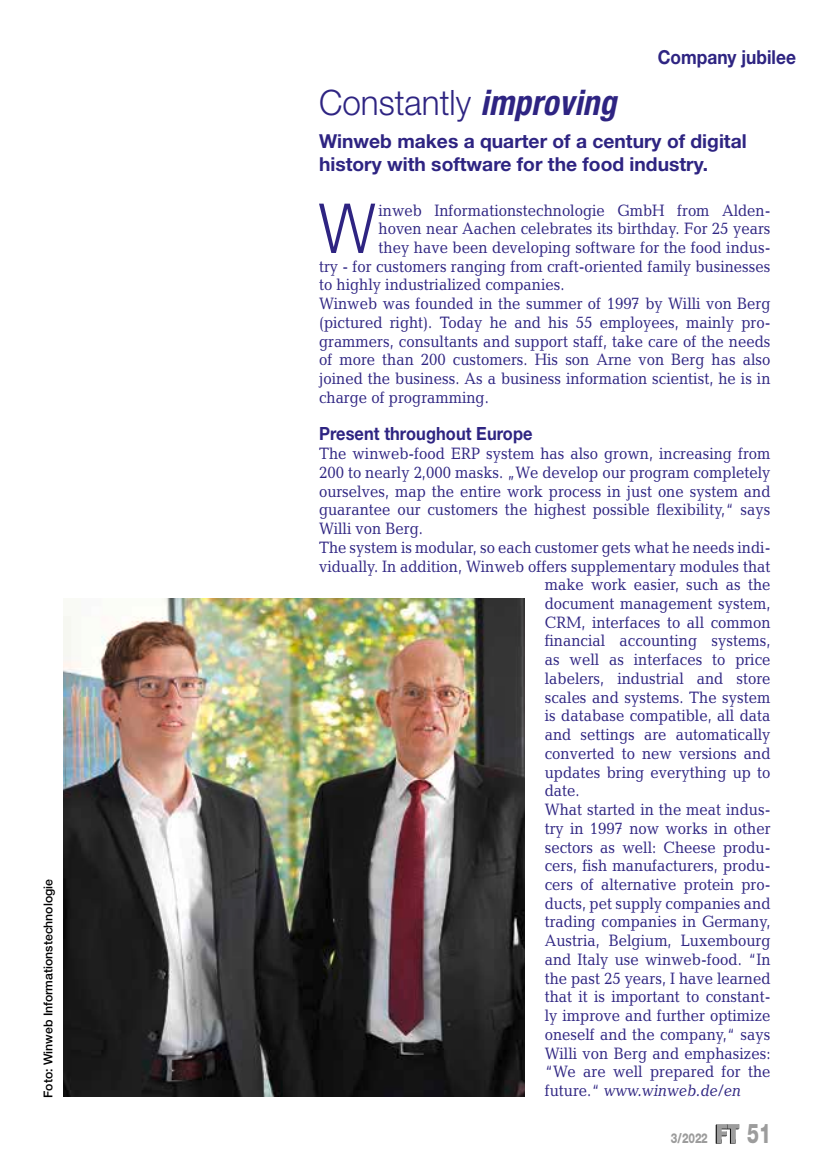
<style>
.page{position:relative;width:840px;height:1160px;background:#fff}
.page>*{position:absolute;margin:0;border:0;box-sizing:border-box;transform-origin:0 0}
._03_FT_Initial_Engli{font:300 69.12px "Helvetica Neue";color:#2e2482;scale:.9 1}
._00_Head1_E_Light_FT{font:300 35px "Helvetica Neue";color:#2e2482;scale:.95 1}
.t1{font:800 27.12px "Helvetica Neue";color:#9c9c9c;scale:.7 1}
._01_Vorspann_Engl__F{font:700 19.25px/22.8px "Helvetica Neue";color:#2e2482}
.Rubrik_dt_NEU_FT{font:700 19.25px "Helvetica Neue";color:#2e2482;scale:.9 1}
._01_Zwiti_E_FT{font:700 18.2px "Helvetica Neue";letter-spacing:.005em;color:#2e2482;scale:.9 1}
._03_FT_Englisch__FT{font:16.62px/18.7px "Candida";color:#2e2482;text-align:justify;scale:.9 1}
._03_FT_Initial_Engli-2{font:16.62px "Candida";color:#2e2482;scale:.9 1}
.t2{font:800 13.65px "Helvetica Neue";color:#9c9c9c;scale:.77 1}
._04_FOTO_FT{font:500 12.25px "Helvetica Neue";color:#000}
.s1{font-weight:700;font-style:italic;font-stretch:condensed}
.s2{font-style:italic}
</style>
<div class="page">
<img style="left:64px;top:598px;width:461px;height:497px">
<svg style="left:716px;top:1124px;width:23px;height:19px"></svg>
<p class="_04_FOTO_FT" style="left:41px;top:1097px;width:220px;rotate:-90deg">Foto: Winweb Informationstechnologie</p>
<p class="Rubrik_dt_NEU_FT" style="left:658px;top:45px;width:155px">Company jubilee</p>
<p class="_00_Head1_E_Light_FT" style="left:319px;top:82px;width:314px">Constantly <span class="s1">improving</span></p>
<p class="_01_Vorspann_Engl__F" style="left:319px;top:129px;width:429px">Winweb makes a quarter of a century of digital history with software for the food industry.</p>
<p class="_03_FT_Initial_Engli" style="left:319px;top:186px;width:64px">W</p>
<p class="_03_FT_Initial_Engli-2" style="left:378px;top:200px;width:437px">inweb Informationstechnologie GmbH from Alden-</p>
<p class="_03_FT_Initial_Engli-2" style="left:378px;top:219px;width:437px">hoven near Aachen celebrates its birthday. For 25 years</p>
<p class="_03_FT_Initial_Engli-2" style="left:378px;top:238px;width:437px">they have been developing software for the food indus-</p>
<p class="_03_FT_Initial_Engli-2" style="left:319px;top:256px;width:503px">try - for customers ranging from craft-oriented family businesses</p>
<p class="_03_FT_Initial_Engli-2" style="left:319px;top:275px;width:274px">to highly industrialized companies.</p>
<p class="_03_FT_Englisch__FT" style="left:319px;top:294px;width:503px">Winweb was founded in the summer of 1997 by Willi von Berg (pictured right). Today he and his 55 employees, mainly pro&shy;grammers, consultants and support staff, take care of the needs of more than 200 customers. His son Arne von Berg has also joined the business. As a business information scientist, he is in charge of programming.</p>
<p class="_01_Zwiti_E_FT" style="left:319px;top:422px;width:239px">Present throughout Europe</p>
<p class="_03_FT_Englisch__FT" style="left:319px;top:444px;width:503px">The winweb-food ERP system has also grown, increasing from 200 to nearly 2,000 masks. „We develop our program completely ourselves, map the entire work process in just one system and guarantee our customers the highest possible flexibility,“ says Willi von Berg.</p>
<p class="_03_FT_Englisch__FT" style="left:319px;top:537px;width:503px">The system is modular, so each customer gets what he needs indi-</p>
<p class="_03_FT_Englisch__FT" style="left:319px;top:556px;width:503px">vidually. In addition, Winweb offers supplementary modules that</p>
<p class="_03_FT_Englisch__FT" style="left:545px;top:575px;width:252px">make work easier, such as the</p>
<p class="_03_FT_Englisch__FT" style="left:545px;top:594px;width:252px">document management system,</p>
<p class="_03_FT_Englisch__FT" style="left:545px;top:612px;width:252px">CRM, interfaces to all common</p>
<p class="_03_FT_Englisch__FT" style="left:545px;top:631px;width:252px">financial accounting systems,</p>
<p class="_03_FT_Englisch__FT" style="left:545px;top:650px;width:252px">as well as interfaces to price</p>
<p class="_03_FT_Englisch__FT" style="left:545px;top:668px;width:252px">labelers, industrial and store</p>
<p class="_03_FT_Englisch__FT" style="left:545px;top:687px;width:252px">scales and systems. The system</p>
<p class="_03_FT_Englisch__FT" style="left:545px;top:706px;width:252px">is database compatible, all data</p>
<p class="_03_FT_Englisch__FT" style="left:545px;top:725px;width:252px">and settings are automatically</p>
<p class="_03_FT_Englisch__FT" style="left:545px;top:743px;width:252px">converted to new versions and</p>
<p class="_03_FT_Englisch__FT" style="left:545px;top:762px;width:252px">updates bring everything up to</p>
<p class="_03_FT_Englisch__FT" style="left:545px;top:781px;width:40px">date.</p>
<p class="_03_FT_Englisch__FT" style="left:545px;top:800px;width:252px">What started in the meat indus&shy;try in 1997 now works in other sectors as well: Cheese produ&shy;cers, fish manufacturers, produ&shy;cers of alternative protein pro&shy;ducts, pet supply companies and trading companies in Germany, Austria, Belgium, Luxembourg and Italy use winweb-food. “In the past 25 years, I have learned that it is important to constant&shy;ly improve and further optimize oneself and the company,“ says Willi von Berg and emphasizes: “We are well prepared for the future.“ <span class="s2">www.winweb.de/en</span></p>
<p class="t2" style="left:671px;top:1129px;width:50px">3/2022</p>
<p class="t1" style="left:747px;top:1116px;width:36px">51</p>
</div>
